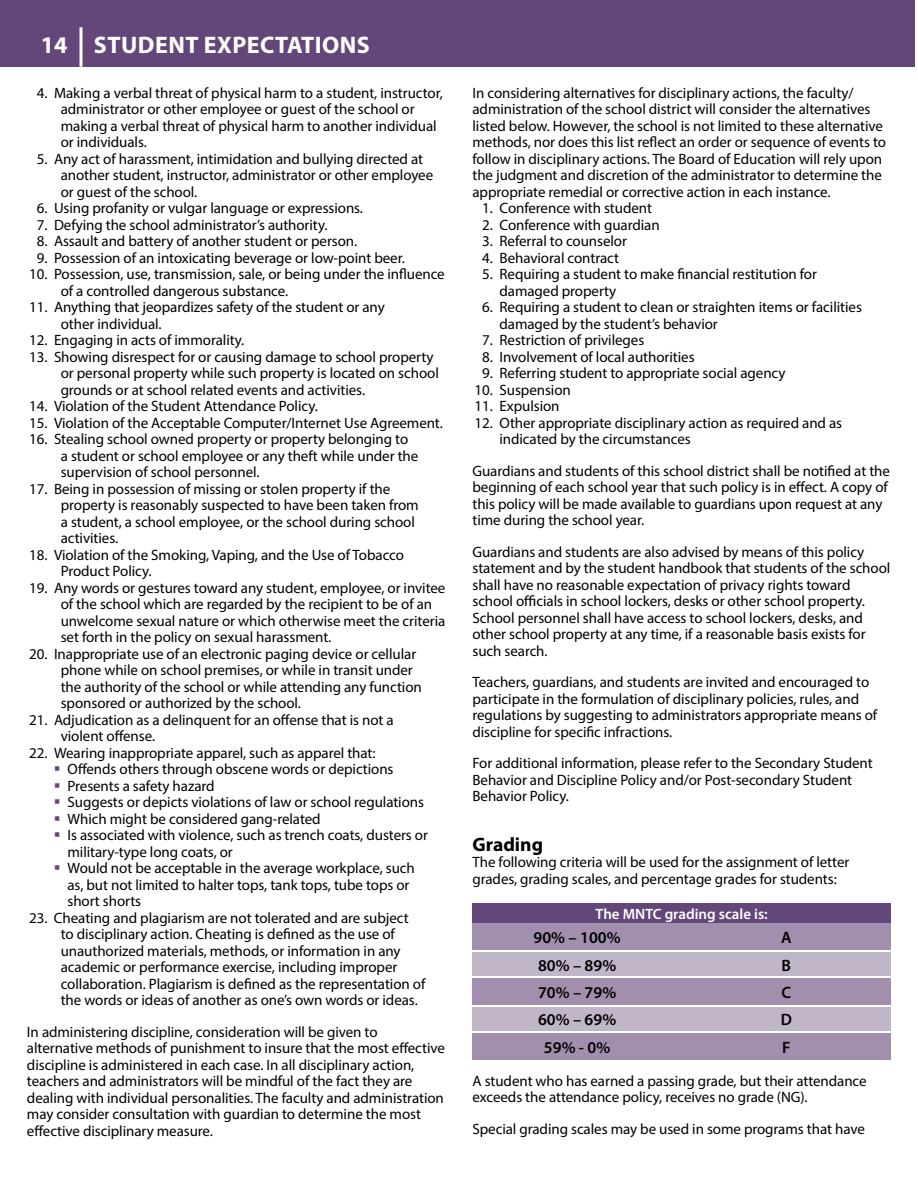
<style>
.page{position:relative;width:918px;height:1188px;background:#fff}
.page>*{position:absolute;margin:0;border:0;box-sizing:border-box;transform-origin:0 0}
.t1{font:700 24px "Myriad Pro";letter-spacing:.02em;color:#fff}
.t2{font:700 19.5px "Myriad Pro";color:#000}
.t3{font:600 16.5px "Myriad Pro";color:#000}
.t4{font:15px/16.5px "Myriad Pro";letter-spacing:-.005em;color:#000}
.t5{font:600 15px "Myriad Pro";color:#fff}
.s1{color:#64477a}
</style>
<div class="page">
<div style="left:0;top:0;width:915px;height:68px;background:#64477a"></div>
<hr style="left:80px;top:27px;width:2px;height:40px;background:#fff">
<div style="left:472px;top:903px;width:419px;height:21px;background:#64477a"></div>
<div style="left:472px;top:923px;width:210px;height:27px;background:#a28fad"></div>
<div style="left:682px;top:923px;width:209px;height:27px;background:#a28fad"></div>
<div style="left:472px;top:952px;width:210px;height:24px;background:#c1b5c8"></div>
<div style="left:682px;top:952px;width:209px;height:24px;background:#c1b5c8"></div>
<div style="left:472px;top:978px;width:210px;height:27px;background:#a28fad"></div>
<div style="left:682px;top:978px;width:209px;height:27px;background:#a28fad"></div>
<div style="left:472px;top:1007px;width:210px;height:24px;background:#c1b5c8"></div>
<div style="left:682px;top:1007px;width:209px;height:24px;background:#c1b5c8"></div>
<div style="left:472px;top:1033px;width:210px;height:27px;background:#a28fad"></div>
<div style="left:682px;top:1033px;width:209px;height:27px;background:#a28fad"></div>
<h1 class="t1" style="left:41px;top:29px;width:331px">14 STUDENT EXPECTATIONS</h1>
<p class="t4" style="left:61px;top:84px;width:384px;text-indent:-24px">4. Making a verbal threat of physical harm to a student, instructor, administrator or other employee or guest of the school or making a verbal threat of physical harm to another individual or individuals.</p>
<p class="t4" style="left:61px;top:150px;width:374px;text-indent:-24px">5. Any act of harassment, intimidation and bullying directed at another student, instructor, administrator or other employee or guest of the school.</p>
<p class="t4" style="left:37px;top:200px;width:326px">6. Using profanity or vulgar language or expressions.</p>
<p class="t4" style="left:37px;top:216px;width:291px">7. Defying the school administrator’s authority.</p>
<p class="t4" style="left:37px;top:233px;width:321px">8. Assault and battery of another student or person.</p>
<p class="t4" style="left:37px;top:249px;width:368px">9. Possession of an intoxicating beverage or low-point beer.</p>
<p class="t4" style="left:61px;top:266px;width:386px;text-indent:-31px">10. Possession, use, transmission, sale, or being under the influence of a controlled dangerous substance.</p>
<p class="t4" style="left:61px;top:299px;width:326px;text-indent:-31px">11. Anything that jeopardizes safety of the student or any other individual.</p>
<p class="t4" style="left:29px;top:332px;width:215px">12. Engaging in acts of immorality.</p>
<p class="t4" style="left:61px;top:348px;width:380px;text-indent:-31px">13. Showing disrespect for or causing damage to school property or personal property while such property is located on school grounds or at school related events and activities.</p>
<p class="t4" style="left:29px;top:398px;width:289px">14. Violation of the Student Attendance Policy.</p>
<p class="t4" style="left:29px;top:414px;width:414px">15. Violation of the Acceptable Computer/Internet Use Agreement.</p>
<p class="t4" style="left:61px;top:431px;width:359px;text-indent:-31px">16. Stealing school owned property or property belonging to a student or school employee or any theft while under the supervision of school personnel.</p>
<p class="t4" style="left:61px;top:480px;width:360px;text-indent:-31px">17. Being in possession of missing or stolen property if the property is reasonably suspected to have been taken from a student, a school employee, or the school during school activities.</p>
<p class="t4" style="left:61px;top:546px;width:345px;text-indent:-31px">18. Violation of the Smoking, Vaping, and the Use of Tobacco<br>Product Policy.</p>
<p class="t4" style="left:61px;top:579px;width:386px;text-indent:-31px">19. Any words or gestures toward any student, employee, or invitee of the school which are regarded by the recipient to be of an unwelcome sexual nature or which otherwise meet the criteria set forth in the policy on sexual harassment.</p>
<p class="t4" style="left:61px;top:645px;width:363px;text-indent:-31px">20. Inappropriate use of an electronic paging device or cellular phone while on school premises, or while in transit under the authority of the school or while attending any function sponsored or authorized by the school.</p>
<p class="t4" style="left:61px;top:711px;width:334px;text-indent:-31px">21. Adjudication as a delinquent for an offense that is not a violent offense.</p>
<p class="t4" style="left:29px;top:744px;width:348px">22. Wearing inappropriate apparel, such as apparel that:</p>
<p class="t4" style="left:54px;top:761px;width:341px"><span class="s1">▪</span> Offends others through obscene words or depictions</p>
<p class="t4" style="left:54px;top:777px;width:162px"><span class="s1">▪</span> Presents a safety hazard</p>
<p class="t4" style="left:54px;top:794px;width:372px"><span class="s1">▪</span> Suggests or depicts violations of law or school regulations</p>
<p class="t4" style="left:54px;top:810px;width:268px"><span class="s1">▪</span> Which might be considered gang-related</p>
<p class="t4" style="left:67px;top:827px;width:362px;text-indent:-13px"><span class="s1">▪</span> Is associated with violence, such as trench coats, dusters or military-type long coats, or</p>
<p class="t4" style="left:67px;top:860px;width:349px;text-indent:-14px"><span class="s1">▪</span> Would not be acceptable in the average workplace, such as, but not limited to halter tops, tank tops, tube tops or short shorts</p>
<p class="t4" style="left:61px;top:909px;width:366px;text-indent:-31px">23. Cheating and plagiarism are not tolerated and are subject to disciplinary action. Cheating is defined as the use of unauthorized materials, methods, or information in any academic or performance exercise, including improper collaboration. Plagiarism is defined as the representation of the words or ideas of another as one’s own words or ideas.</p>
<p class="t4" style="left:27px;top:1023px;width:419px">In administering discipline, consideration will be given to alternative methods of punishment to insure that the most effective discipline is administered in each case. In all disciplinary action, teachers and administrators will be mindful of the fact they are dealing with individual personalities. The faculty and administration may consider consultation with guardian to determine the most effective disciplinary measure.</p>
<p class="t4" style="left:472px;top:84px;width:415px">In considering alternatives for disciplinary actions, the faculty/ administration of the school district will consider the alternatives listed below. However, the school is not limited to these alternative methods, nor does this list reflect an order or sequence of events to follow in disciplinary actions. The Board of Education will rely upon the judgment and discretion of the administrator to determine the appropriate remedial or corrective action in each instance.</p>
<p class="t4" style="left:482px;top:200px;width:171px">1. Conference with student</p>
<p class="t4" style="left:482px;top:216px;width:179px">2. Conference with guardian</p>
<p class="t4" style="left:482px;top:233px;width:146px">3. Referral to counselor</p>
<p class="t4" style="left:482px;top:249px;width:139px">4. Behavioral contract</p>
<p class="t4" style="left:499px;top:266px;width:319px;text-indent:-17px">5. Requiring a student to make financial restitution for damaged property</p>
<p class="t4" style="left:499px;top:299px;width:364px;text-indent:-17px">6. Requiring a student to clean or straighten items or facilities damaged by the student’s behavior</p>
<p class="t4" style="left:482px;top:332px;width:164px">7. Restriction of privileges</p>
<p class="t4" style="left:482px;top:348px;width:214px">8. Involvement of local authorities</p>
<p class="t4" style="left:482px;top:365px;width:305px">9. Referring student to appropriate social agency</p>
<p class="t4" style="left:474px;top:381px;width:98px">10. Suspension</p>
<p class="t4" style="left:474px;top:398px;width:87px">11. Expulsion</p>
<p class="t4" style="left:499px;top:414px;width:344px;text-indent:-25px">12. Other appropriate disciplinary action as required and as indicated by the circumstances</p>
<p class="t4" style="left:472px;top:462px;width:419px">Guardians and students of this school district shall be notified at the beginning of each school year that such policy is in effect. A copy of this policy will be made available to guardians upon request at any time during the school year.</p>
<p class="t4" style="left:472px;top:543px;width:419px">Guardians and students are also advised by means of this policy statement and by the student handbook that students of the school shall have no reasonable expectation of privacy rights toward school officials in school lockers, desks or other school property.<br>School personnel shall have access to school lockers, desks, and other school property at any time, if a reasonable basis exists for such search.</p>
<p class="t4" style="left:472px;top:674px;width:406px">Teachers, guardians, and students are invited and encouraged to participate in the formulation of disciplinary policies, rules, and regulations by suggesting to administrators appropriate means of discipline for specific infractions.</p>
<p class="t4" style="left:472px;top:755px;width:402px">For additional information, please refer to the Secondary Student<br>Behavior and Discipline Policy and/or Post-secondary Student<br>Behavior Policy.</p>
<h2 class="t2" style="left:472px;top:831px;width:72px">Grading</h2>
<p class="t4" style="left:472px;top:854px;width:378px">The following criteria will be used for the assignment of letter grades, grading scales, and percentage grades for students:</p>
<p class="t5" style="left:596px;top:904px;width:174px">The MNTC grading scale is:</p>
<p class="t3" style="left:534px;top:927px;width:89px">90% – 100%</p>
<p class="t3" style="left:781px;top:927px;width:12px">A</p>
<p class="t3" style="left:538px;top:955px;width:80px">80% – 89%</p>
<p class="t3" style="left:782px;top:955px;width:11px">B</p>
<p class="t3" style="left:538px;top:982px;width:80px">70% – 79%</p>
<p class="t3" style="left:782px;top:982px;width:11px">C</p>
<p class="t3" style="left:538px;top:1009px;width:80px">60% – 69%</p>
<p class="t3" style="left:781px;top:1009px;width:13px">D</p>
<p class="t3" style="left:544px;top:1037px;width:68px">59% - 0%</p>
<p class="t3" style="left:782px;top:1037px;width:10px">F</p>
<p class="t4" style="left:472px;top:1072px;width:396px">A student who has earned a passing grade, but their attendance exceeds the attendance policy, receives no grade (NG).</p>
<p class="t4" style="left:472px;top:1120px;width:394px">Special grading scales may be used in some programs that have</p>
</div>
